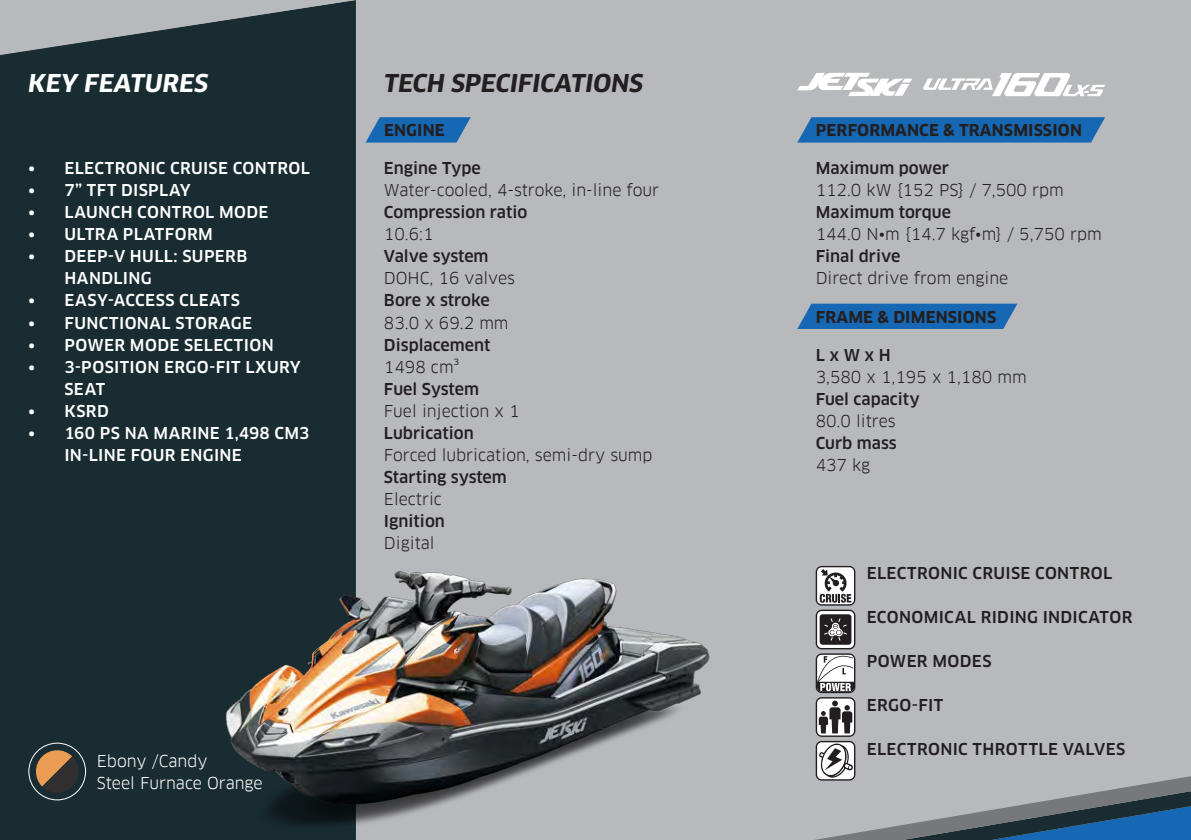
<style>
.page{position:relative;width:1191px;height:840px;background:#fff}
.page>*{position:absolute;margin:0;border:0;box-sizing:border-box;transform-origin:0 0}
.t1{font:italic 700 24px "Clan OT";color:#231f20}
.t2{font:italic 700 24px "Clan OT";letter-spacing:.01em;color:#fff}
.t3{font:16px "Clan OT";color:#231f20}
.t4{font:500 16px/22px "Clan OT";letter-spacing:.02em;color:#fff}
.t5{font:500 16px "Clan OT";color:#231f20}
.t6{font:700 16px "Clan OT";letter-spacing:.01em;color:#231f20}
.t7{font:500 16px "Clan OT";letter-spacing:.02em;color:#231f20}
.t8{font:16px "Clan OT";color:#fff}
.t9{font:500 16px "Clan OT";letter-spacing:.025em;color:#231f20}
</style>
<div class="page">
<div style="left:0;top:0;width:1191px;height:839px;background:#b8b9bc"></div>
<svg style="left:366px;top:117px;width:105px;height:25px;background:#2d73b5"></svg>
<svg style="left:797px;top:117px;width:308px;height:25px;background:#1f6cb4"></svg>
<svg style="left:797px;top:303px;width:220px;height:26px;background:#246eb4"></svg>
<div style="left:0;top:55px;width:356px;height:784px;background:#192c32"></div>
<svg style="left:1px;top:0;width:355px;height:55px"></svg>
<img style="left:195px;top:482px;width:515px;height:357px">
<div style="left:28px;top:742px;width:58px;height:58px;border:1px solid #fff;border-radius:50%"></div>
<svg style="left:34px;top:747px;width:47px;height:47px;background:#68553f"></svg>
<svg style="left:815px;top:565px;width:40px;height:40px"></svg>
<svg style="left:817px;top:567px;width:37px;height:37px"></svg>
<svg style="left:819px;top:568px;width:32px;height:34px"></svg>
<svg style="left:815px;top:609px;width:40px;height:40px"></svg>
<svg style="left:817px;top:610px;width:37px;height:37px"></svg>
<div style="left:819px;top:614px;width:32px;height:30px;background:#231f20;border-radius:3px"></div>
<svg style="left:824px;top:618px;width:23px;height:22px"></svg>
<svg style="left:815px;top:696px;width:40px;height:40px"></svg>
<svg style="left:817px;top:698px;width:37px;height:37px"></svg>
<svg style="left:818px;top:700px;width:34px;height:33px"></svg>
<svg style="left:815px;top:740px;width:40px;height:40px"></svg>
<svg style="left:817px;top:741px;width:37px;height:37px"></svg>
<svg style="left:815px;top:743px;width:376px;height:96px"></svg>
<svg style="left:815px;top:653px;width:40px;height:39px"></svg>
<svg style="left:817px;top:654px;width:37px;height:37px"></svg>
<svg style="left:817px;top:655px;width:37px;height:36px"></svg>
<svg style="left:797px;top:73px;width:115px;height:23px"></svg>
<svg style="left:923px;top:73px;width:182px;height:23px"></svg>
<p class="t2" style="left:28px;top:69px;width:181px">KEY FEATURES</p>
<p class="t4" style="left:28px;top:157px;width:283px">• ELECTRONIC CRUISE CONTROL</p>
<p class="t4" style="left:28px;top:179px;width:164px">• 7” TFT DISPLAY</p>
<p class="t4" style="left:28px;top:201px;width:242px">• LAUNCH CONTROL MODE</p>
<p class="t4" style="left:28px;top:223px;width:186px">• ULTRA PLATFORM</p>
<p class="t4" style="left:64px;top:245px;width:184px;text-indent:-36px">• DEEP-V HULL: SUPERB<br>HANDLING</p>
<p class="t4" style="left:28px;top:289px;width:213px">• EASY-ACCESS CLEATS</p>
<p class="t4" style="left:28px;top:311px;width:225px">• FUNCTIONAL STORAGE</p>
<p class="t4" style="left:28px;top:333px;width:247px">• POWER MODE SELECTION</p>
<p class="t4" style="left:64px;top:355px;width:238px;text-indent:-36px">• 3-POSITION ERGO-FIT LXURY<br>SEAT</p>
<p class="t4" style="left:28px;top:399px;width:82px">• KSRD</p>
<p class="t4" style="left:64px;top:421px;width:246px;text-indent:-36px">• 160 PS NA MARINE 1,498 CM3<br>IN-LINE FOUR ENGINE</p>
<p class="t8" style="left:97px;top:751px;width:112px">Ebony /Candy</p>
<p class="t8" style="left:97px;top:773px;width:167px">Steel Furnace Orange</p>
<p class="t1" style="left:384px;top:69px;width:261px">TECH SPECIFICATIONS</p>
<p class="t6" style="left:384px;top:121px;width:62px">ENGINE</p>
<p class="t6" style="left:815px;top:121px;width:268px">PERFORMANCE &amp; TRANSMISSION</p>
<p class="t5" style="left:815px;top:159px;width:135px">Maximum power</p>
<p class="t3" style="left:815px;top:181px;width:250px">112.0 kW {152 PS} / 7,500 rpm</p>
<p class="t5" style="left:815px;top:203px;width:137px">Maximum torque</p>
<p class="t3" style="left:815px;top:225px;width:287px">144.0 N•m {14.7 kgf•m} / 5,750 rpm</p>
<p class="t5" style="left:815px;top:247px;width:86px">Final drive</p>
<p class="t3" style="left:815px;top:269px;width:194px">Direct drive from engine</p>
<p class="t5" style="left:384px;top:159px;width:98px">Engine Type</p>
<p class="t3" style="left:384px;top:181px;width:277px">Water-cooled, 4-stroke, in-line four</p>
<p class="t5" style="left:384px;top:203px;width:145px">Compression ratio</p>
<p class="t3" style="left:384px;top:225px;width:51px">10.6:1</p>
<p class="t5" style="left:384px;top:247px;width:106px">Valve system</p>
<p class="t3" style="left:384px;top:269px;width:133px">DOHC, 16 valves</p>
<p class="t5" style="left:384px;top:291px;width:107px">Bore x stroke</p>
<p class="t3" style="left:384px;top:313px;width:126px">83.0 x 69.2 mm</p>
<p class="t5" style="left:384px;top:335px;width:108px">Displacement</p>
<p class="t3" style="left:384px;top:357px;width:77px">1498 cm³</p>
<p class="t5" style="left:384px;top:379px;width:97px">Fuel System</p>
<p class="t3" style="left:384px;top:401px;width:137px">Fuel injection x 1</p>
<p class="t5" style="left:384px;top:423px;width:91px">Lubrication</p>
<p class="t3" style="left:384px;top:445px;width:270px">Forced lubrication, semi‑dry sump</p>
<p class="t5" style="left:384px;top:467px;width:124px">Starting system</p>
<p class="t3" style="left:384px;top:489px;width:59px">Electric</p>
<p class="t5" style="left:384px;top:511px;width:62px">Ignition</p>
<p class="t3" style="left:384px;top:533px;width:52px">Digital</p>
<p class="t6" style="left:815px;top:307px;width:182px">FRAME &amp; DIMENSIONS</p>
<p class="t5" style="left:815px;top:345px;width:77px">L x W x H</p>
<p class="t3" style="left:815px;top:367px;width:212px">3,580 x 1,195 x 1,180 mm</p>
<p class="t5" style="left:815px;top:389px;width:105px">Fuel capacity</p>
<p class="t3" style="left:815px;top:411px;width:81px">80.0 litres</p>
<p class="t5" style="left:815px;top:433px;width:83px">Curb mass</p>
<p class="t3" style="left:815px;top:455px;width:56px">437 kg</p>
<p class="t7" style="left:867px;top:563px;width:247px">ELECTRONIC CRUISE CONTROL</p>
<p class="t5" style="left:867px;top:607px;width:267px">ECONOMICAL RIDING INDICATOR</p>
<p class="t7" style="left:867px;top:651px;width:126px">POWER MODES</p>
<p class="t5" style="left:867px;top:695px;width:78px">ERGO-FIT</p>
<p class="t9" style="left:867px;top:739px;width:260px">ELECTRONIC THROTTLE VALVES</p>
</div>
